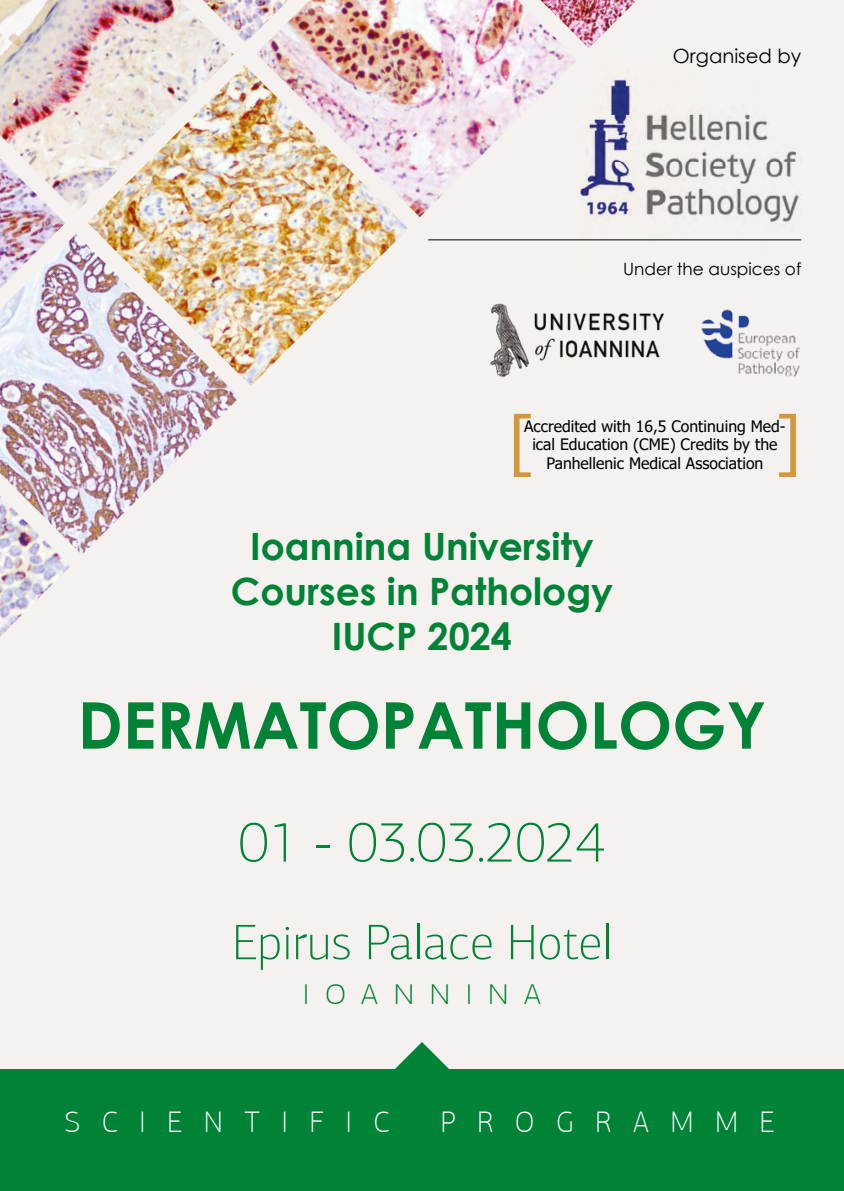
<style>
.page{position:relative;width:844px;height:1191px;background:#fff}
.page>*{position:absolute;margin:0;border:0;box-sizing:border-box;transform-origin:0 0}
.t1{font:66.33px "Tahoma";color:#d3983b}
.t2{font:700 64.4px "Century Gothic";color:#008237}
.t3{font:100 57.75px "PF Agora Sans Pro";color:#008237}
.t4{font:100 50.23px "PF Agora Sans Pro";color:#008237}
.t5{font:700 37.62px/45.1px "Century Gothic";color:#008237;text-align:center}
.t6{font:100 29.75px "PF Agora Sans Pro";letter-spacing:.72em;color:#fff}
.t7{font:100 28.7px "PF Agora Sans Pro";letter-spacing:.46em;color:#008237;scale:1.14 1}
.t8{font:19.6px "Century Gothic";color:#000}
.t9{font:16.8px "Century Gothic";color:#000}
.t10{font:15.75px/18.9px "Tahoma";color:#000;text-align:center}
</style>
<div class="page">
<div style="left:0;top:0;width:843px;height:1084px;background:#f5f1ee"></div>
<img style="left:87px;top:65px;width:321px;height:321px">
<img style="left:256px;top:0;width:320px;height:217px">
<img style="left:540px;top:0;width:97px;height:48px">
<img style="left:0;top:234px;width:239px;height:320px">
<img style="left:0;top:496px;width:70px;height:141px">
<img style="left:0;top:0;width:234px;height:212px">
<img style="left:202px;top:0;width:86px;height:43px">
<img style="left:0;top:158px;width:65px;height:130px">
<img style="left:577px;top:76px;width:224px;height:165px">
<hr style="left:428px;top:239px;width:373px;height:1px;background:#000">
<div style="left:0;top:1069px;width:843px;height:122px;background:#008237"></div>
<svg style="left:395px;top:1042px;width:54px;height:27px"></svg>
<img style="left:490px;top:303px;width:174px;height:74px">
<img style="left:701px;top:309px;width:99px;height:68px">
<p class="t8" style="left:672px;top:42px;width:130px">Organised by</p>
<p class="t9" style="left:623px;top:257px;width:180px">Under the auspices of</p>
<h1 class="t1" style="left:508px;top:396px;width:27px">[</h1>
<p class="t10" style="left:524px;top:417px;width:263px">Accredited with 16,5 Continuing Med&shy;ical Education (CME) Credits by the</p>
<p class="t10" style="left:546px;top:455px;width:218px">Panhellenic Medical Association</p>
<h3 class="t5" style="left:231px;top:522px;width:383px">Ioannina University<br>Courses in Pathology<br>IUCP 2024</h3>
<h2 class="t2" style="left:78px;top:676px;width:690px">DERMATOPATHOLOGY</h2>
<h3 class="t3" style="left:239px;top:809px;width:368px">01 - 03.03.2024</h3>
<h3 class="t4" style="left:232px;top:913px;width:381px">Epirus Palace Hotel</h3>
<h3 class="t7" style="left:302px;top:977px;width:211px">IOANNINA</h3>
<h3 class="t6" style="left:64px;top:1105px;width:327px">SCIENTIFIC</h3>
<h3 class="t6" style="left:440px;top:1105px;width:336px">PROGRAMME</h3>
</div>
